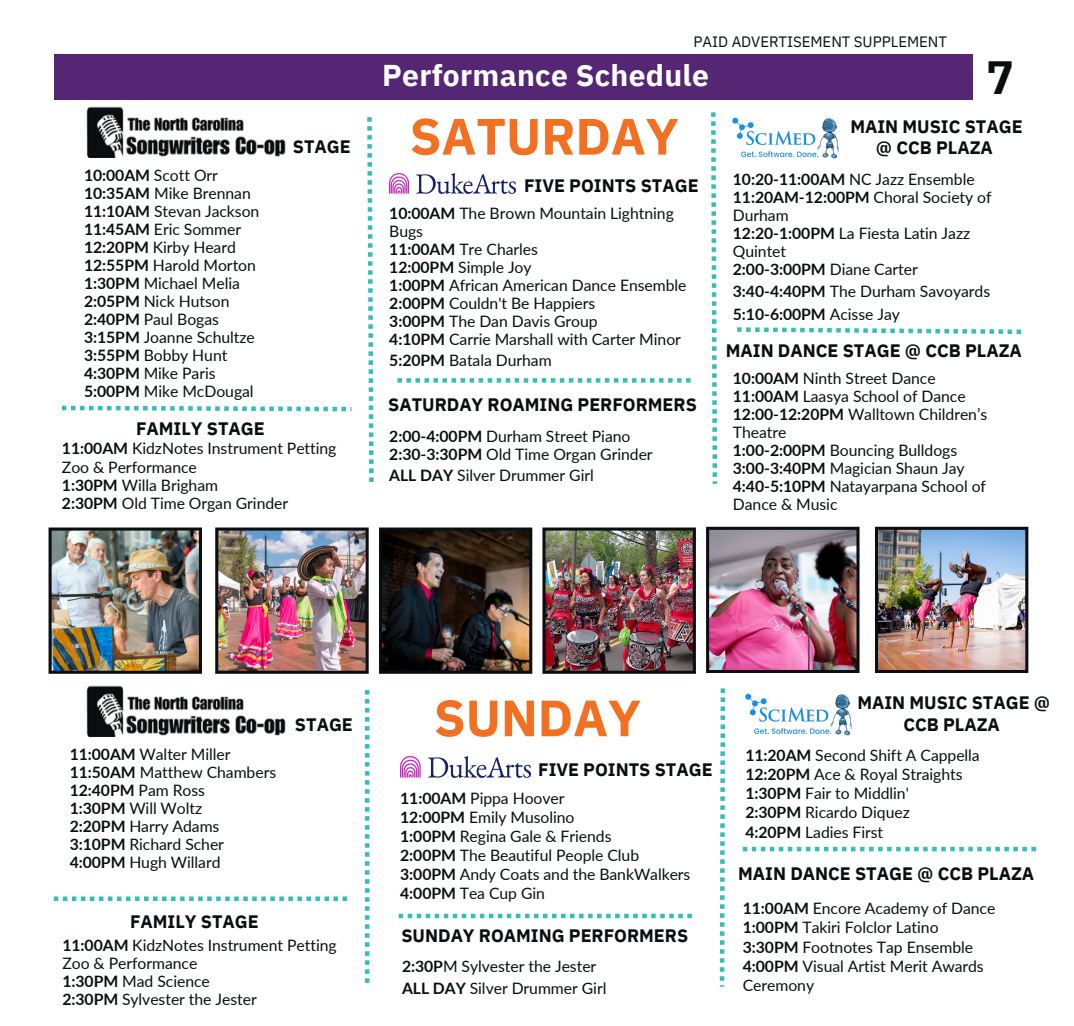
<style>
.page{position:relative;width:1074px;height:1026px;background:#fff}
.page>*{position:absolute;margin:0;border:0;box-sizing:border-box;transform-origin:0 0}
.t1{font:700 51px "IBM Plex Sans";letter-spacing:-.005em;color:#f37022}
.t2{font:700 46.5px "IBM Plex Sans";color:#090f10}
.t3{font:700 30px "IBM Plex Sans";letter-spacing:.01em;color:#fff}
.t4{font:700 18px/21.5px "IBM Plex Sans";color:#090f10;text-align:center}
.t5{font:15.75px/18px "Lato";letter-spacing:-.005em;color:#090f10}
.t6{font:700 15.75px "Lato";letter-spacing:-.005em;color:#090f10}
.t7{font:15px "IBM Plex Sans";letter-spacing:-.005em;color:#090f10}
.s1{font-weight:700}
.s2{font-weight:400}
</style>
<div class="page">
<div style="left:54px;top:54px;width:918px;height:46px;background:#542673"></div>
<svg style="left:62px;top:406px;width:289px;height:5px"></svg>
<svg style="left:367px;top:117px;width:6px;height:365px"></svg>
<svg style="left:397px;top:378px;width:293px;height:5px"></svg>
<svg style="left:737px;top:327px;width:283px;height:7px"></svg>
<svg style="left:711px;top:112px;width:6px;height:372px"></svg>
<svg style="left:365px;top:690px;width:4px;height:293px"></svg>
<svg style="left:54px;top:896px;width:293px;height:5px"></svg>
<svg style="left:719px;top:688px;width:6px;height:299px"></svg>
<svg style="left:398px;top:914px;width:293px;height:4px"></svg>
<svg style="left:742px;top:847px;width:293px;height:4px"></svg>
<img style="left:48px;top:528px;width:154px;height:146px">
<img style="left:215px;top:528px;width:153px;height:146px">
<img style="left:379px;top:528px;width:153px;height:146px">
<img style="left:542px;top:528px;width:153px;height:146px">
<img style="left:706px;top:527px;width:153px;height:146px">
<img style="left:875px;top:527px;width:153px;height:146px">
<img style="left:86px;top:106px;width:200px;height:51px">
<img style="left:86px;top:685px;width:200px;height:52px">
<img style="left:389px;top:174px;width:126px;height:20px">
<img style="left:400px;top:756px;width:130px;height:22px">
<img style="left:745px;top:694px;width:107px;height:42px">
<img style="left:732px;top:117px;width:107px;height:42px">
<p class="t5" style="left:84px;top:166px;width:135px"><span class="s1">10:00AM</span> Scott Orr</p>
<p class="t5" style="left:84px;top:184px;width:168px"><span class="s1">10:35AM</span> Mike Brennan</p>
<p class="t5" style="left:84px;top:202px;width:177px"><span class="s1">11:10AM</span> Stevan Jackson</p>
<p class="t5" style="left:84px;top:220px;width:158px"><span class="s1">11:45AM</span> Eric Sommer</p>
<p class="t5" style="left:84px;top:238px;width:153px"><span class="s1">12:20PM</span> Kirby Heard</p>
<p class="t5" style="left:84px;top:256px;width:173px"><span class="s1">12:55PM</span> Harold Morton</p>
<p class="t5" style="left:84px;top:274px;width:157px"><span class="s1">1:30PM</span> Michael Melia</p>
<p class="t5" style="left:84px;top:292px;width:147px"><span class="s1">2:05PM</span> Nick Hutson</p>
<p class="t5" style="left:84px;top:310px;width:136px"><span class="s1">2:40PM</span> Paul Bogas</p>
<p class="t5" style="left:84px;top:328px;width:172px"><span class="s1">3:15PM</span> Joanne Schultze</p>
<p class="t5" style="left:84px;top:346px;width:145px"><span class="s1">3:55PM</span> Bobby Hunt</p>
<p class="t5" style="left:84px;top:364px;width:133px"><span class="s1">4:30PM</span> Mike Paris</p>
<p class="t5" style="left:84px;top:382px;width:171px"><span class="s1">5:00PM</span> Mike McDougal</p>
<p class="t4" style="left:136px;top:417px;width:130px">FAMILY STAGE</p>
<p class="t4" style="left:293px;top:135px;width:59px">STAGE</p>
<p class="t5" style="left:62px;top:439px;width:276px"><span class="s1">11:00AM</span> KidzNotes Instrument Petting<br>Zoo &amp; Performance</p>
<p class="t5" style="left:62px;top:475px;width:158px"><span class="s1">1:30PM</span> Willa Brigham</p>
<p class="t5" style="left:62px;top:493px;width:228px"><span class="s1">2:30PM</span> Old Time Organ Grinder</p>
<p class="t7" style="left:693px;top:32px;width:255px">PAID ADVERTISEMENT SUPPLEMENT</p>
<p class="t3" style="left:382px;top:56px;width:328px">Performance Schedule</p>
<p class="t2" style="left:985px;top:47px;width:29px">7</p>
<p class="t1" style="left:409px;top:102px;width:270px">SATURDAY</p>
<p class="t4" style="left:524px;top:175px;width:176px">FIVE POINTS STAGE</p>
<p class="t5" style="left:389px;top:204px;width:286px"><span class="s1">10:00AM</span> The Brown Mountain Lightning<br>Bugs</p>
<p class="t5" style="left:389px;top:240px;width:150px"><span class="s1">11:00AM</span> Tre Charles</p>
<p class="t5" style="left:389px;top:258px;width:144px"><span class="s1">12:00PM</span> Simple Joy</p>
<p class="t5" style="left:389px;top:276px;width:299px"><span class="s1">1:00PM</span> African American Dance Ensemble</p>
<p class="t5" style="left:389px;top:294px;width:207px"><span class="s1">2:00PM</span> Couldn't Be Happiers</p>
<p class="t5" style="left:389px;top:312px;width:210px"><span class="s1">3:00PM</span> The Dan Davis Group</p>
<p class="t5" style="left:389px;top:330px;width:293px"><span class="s1">4:10PM</span> Carrie Marshall with Carter Minor</p>
<p class="t5" style="left:389px;top:351px;width:164px"><span class="s1">5:20PM</span> Batala Durham</p>
<p class="t4" style="left:388px;top:394px;width:310px">SATURDAY ROAMING PERFORMERS</p>
<p class="t5" style="left:389px;top:427px;width:243px"><span class="s1">2:00-4:00PM</span> Durham Street Piano</p>
<p class="t5" style="left:389px;top:445px;width:265px"><span class="s1">2:30-3:30PM</span> Old Time Organ Grinder</p>
<p class="t5" style="left:389px;top:466px;width:206px"><span class="s1">ALL DAY</span> Silver Drummer Girl</p>
<p class="t4" style="left:850px;top:115px;width:174px">MAIN MUSIC STAGE @ CCB PLAZA</p>
<p class="t5" style="left:732px;top:170px;width:243px"><span class="s1">10:20-11:00AM</span> NC Jazz Ensemble</p>
<p class="t5" style="left:732px;top:188px;width:260px"><span class="s1">11:20AM-12:00PM</span> Choral Society of<br>Durham</p>
<p class="t5" style="left:732px;top:224px;width:239px"><span class="s1">12:20-1:00PM</span> La Fiesta Latin Jazz<br>Quintet</p>
<p class="t6" style="left:732px;top:260px;width:186px">2:00-3:00PM <span class="s2">Diane Carter</span></p>
<p class="t5" style="left:732px;top:281px;width:259px"><span class="s1">3:40-4:40PM</span> The Durham Savoyards</p>
<p class="t6" style="left:732px;top:305px;width:168px">5:10-6:00PM <span class="s2">Acisse Jay</span></p>
<p class="t4" style="left:725px;top:339px;width:297px">MAIN DANCE STAGE @ CCB PLAZA</p>
<p class="t5" style="left:732px;top:368px;width:204px"><span class="s1">10:00AM</span> Ninth Street Dance</p>
<p class="t5" style="left:732px;top:386px;width:234px"><span class="s1">11:00AM</span> Laasya School of Dance</p>
<p class="t5" style="left:732px;top:404px;width:256px"><span class="s1">12:00-12:20PM</span> Walltown Children’s<br>Theatre</p>
<p class="t5" style="left:732px;top:440px;width:226px"><span class="s1">1:00-2:00PM</span> Bouncing Bulldogs</p>
<p class="t5" style="left:732px;top:458px;width:233px"><span class="s1">3:00-3:40PM</span> Magician Shaun Jay</p>
<p class="t5" style="left:732px;top:476px;width:255px"><span class="s1">4:40-5:10PM</span> Natayarpana School of<br>Dance &amp; Music</p>
<p class="t5" style="left:70px;top:745px;width:162px"><span class="s1">11:00AM</span> Walter Miller</p>
<p class="t5" style="left:70px;top:763px;width:208px"><span class="s1">11:50AM</span> Matthew Chambers</p>
<p class="t6" style="left:70px;top:780px;width:137px">12:40PM <span class="s2">Pam Ross</span></p>
<p class="t5" style="left:70px;top:799px;width:134px"><span class="s1">1:30PM</span> Will Woltz</p>
<p class="t5" style="left:70px;top:817px;width:151px"><span class="s1">2:20PM</span> Harry Adams</p>
<p class="t5" style="left:70px;top:835px;width:156px"><span class="s1">3:10PM</span> Richard Scher</p>
<p class="t5" style="left:70px;top:853px;width:152px"><span class="s1">4:00PM</span> Hugh Willard</p>
<p class="t4" style="left:295px;top:714px;width:59px">STAGE</p>
<p class="t4" style="left:130px;top:911px;width:130px">FAMILY STAGE</p>
<p class="t5" style="left:62px;top:936px;width:276px"><span class="s1">11:00AM</span> KidzNotes Instrument Petting<br>Zoo &amp; Performance</p>
<p class="t5" style="left:62px;top:972px;width:149px"><span class="s1">1:30PM</span> Mad Science</p>
<p class="t5" style="left:62px;top:990px;width:196px"><span class="s1">2:30PM</span> Sylvester the Jester</p>
<p class="t1" style="left:434px;top:684px;width:209px">SUNDAY</p>
<p class="t4" style="left:538px;top:758px;width:176px">FIVE POINTS STAGE</p>
<p class="t5" style="left:400px;top:789px;width:166px"><span class="s1">11:00AM</span> Pippa Hoover</p>
<p class="t5" style="left:400px;top:808px;width:176px"><span class="s1">12:00PM</span> Emily Musolino</p>
<p class="t5" style="left:400px;top:827px;width:213px"><span class="s1">1:00PM</span> Regina Gale &amp; Friends</p>
<p class="t5" style="left:400px;top:846px;width:240px"><span class="s1">2:00PM</span> The Beautiful People Club</p>
<p class="t5" style="left:400px;top:865px;width:292px"><span class="s1">3:00PM</span> Andy Coats and the BankWalkers</p>
<p class="t5" style="left:400px;top:884px;width:146px"><span class="s1">4:00PM</span> Tea Cup Gin</p>
<p class="t4" style="left:401px;top:925px;width:288px">SUNDAY ROAMING PERFORMERS</p>
<p class="t5" style="left:402px;top:957px;width:196px"><span class="s1">2:30P</span>M Sylvester the Jester</p>
<p class="t5" style="left:402px;top:979px;width:206px"><span class="s1">ALL DAY</span> Silver Drummer Girl</p>
<p class="t4" style="left:857px;top:692px;width:194px">MAIN MUSIC STAGE @<br>CCB PLAZA</p>
<p class="t5" style="left:745px;top:746px;width:236px"><span class="s1">11:20AM</span> Second Shift A Cappella</p>
<p class="t5" style="left:745px;top:765px;width:219px"><span class="s1">12:20PM</span> Ace &amp; Royal Straights</p>
<p class="t5" style="left:745px;top:784px;width:165px"><span class="s1">1:30PM</span> Fair to Middlin'</p>
<p class="t5" style="left:745px;top:803px;width:166px"><span class="s1">2:30PM</span> Ricardo Diquez</p>
<p class="t5" style="left:745px;top:822px;width:139px"><span class="s1">4:20PM</span> Ladies First</p>
<p class="t4" style="left:738px;top:863px;width:297px">MAIN DANCE STAGE @ CCB PLAZA</p>
<p class="t5" style="left:742px;top:899px;width:254px"><span class="s1">11:00AM</span> Encore Academy of Dance</p>
<p class="t5" style="left:742px;top:918px;width:197px"><span class="s1">1:00PM</span> Takiri Folclor Latino</p>
<p class="t5" style="left:742px;top:938px;width:232px"><span class="s1">3:30PM</span> Footnotes Tap Ensemble</p>
<p class="t5" style="left:742px;top:956px;width:242px;line-height:19.2px"><span class="s1">4:00PM</span> Visual Artist Merit Awards<br>Ceremony</p>
</div>
